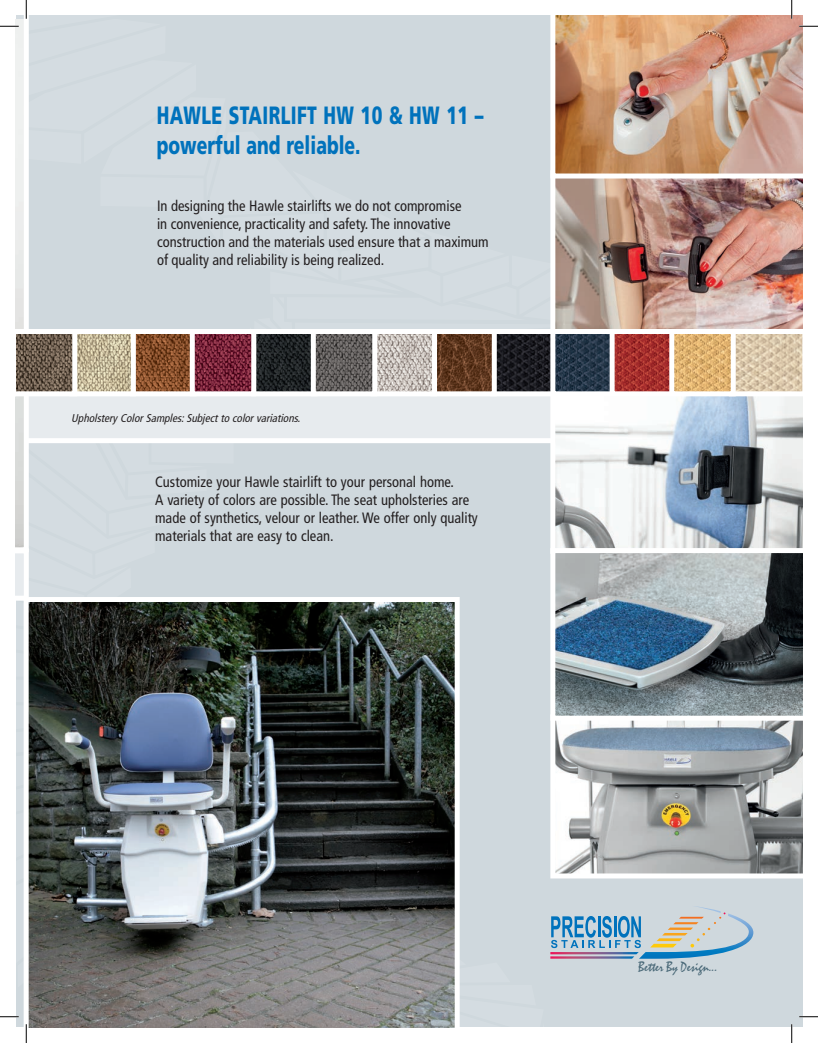
<style>
.page{position:relative;width:818px;height:1043px;background:#fff}
.page>*{position:absolute;margin:0;border:0;box-sizing:border-box;transform-origin:0 0}
.t1{font:900 25px/30px "Frutiger";color:#0072bc;scale:.7 1}
.t2{font:condensed 15px/18px "Frutiger";color:#231f20}
.t3{font:13.62px "Mistral";color:#4a6978;scale:.91 1}
.t4{font:italic condensed 11.25px "Frutiger";color:#231f20}
</style>
<div class="page">
<img style="left:0;top:0;width:818px;height:1042px">
<h1 class="t1" style="left:157px;top:100px;width:468px">HAWLE STAIRLIFT HW 10 &amp; HW 11 – powerful and reliable.</h1>
<p class="t2" style="left:157px;top:196px;width:333px">In designing the Hawle stairlifts we do not compromise<br>in convenience, practicality and safety. The innovative construction and the materials used ensure that a maximum of quality and reliability is being realized.</p>
<p class="t4" style="left:71px;top:411px;width:233px">UpholsteryColorSamples:Subjectto colorvariations.</p>
<p class="t2" style="left:155px;top:473px;width:324px">Customize your Hawle stairlift to your personal home.<br>A variety of colors are possible. The seat upholsteries are made of synthetics, velour or leather. We offer only quality materials that are easy to clean.</p>
<p class="t3" style="left:638px;top:958px;width:88px">Better By Design...</p>
</div>
